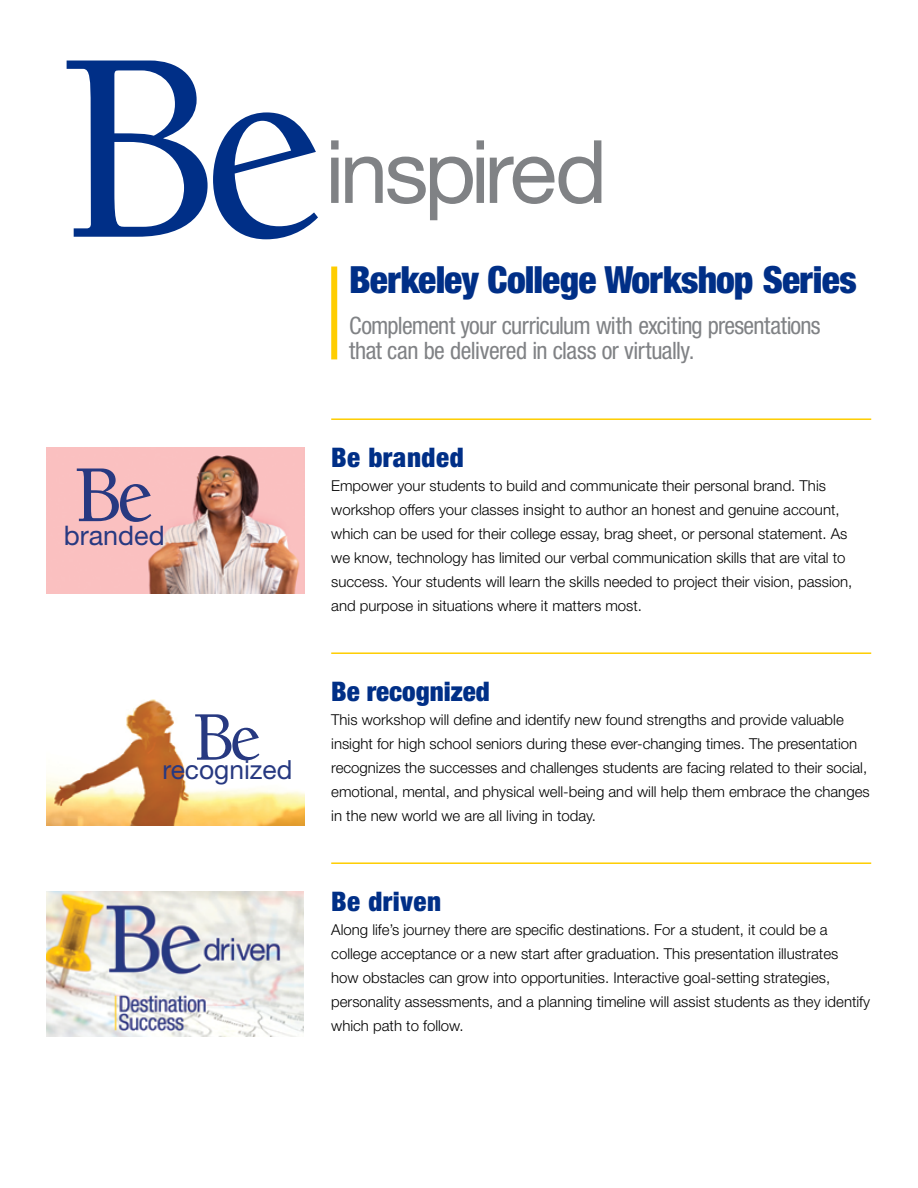
<style>
.page{position:relative;width:918px;height:1188px;background:#fff}
.page>*{position:absolute;margin:0;border:0;box-sizing:border-box;transform-origin:0 0}
.t1{font:261px "Befont webnormal";color:#002f87}
.t2{font:87.6px "Helvetica Neue LT Std";letter-spacing:-.05em;color:#808285}
.t3{font:78px "Befont webnormal";color:#273981}
.t4{font:67.2px "Befont webnormal";color:#273981}
.t5{font:900 condensed 37.5px "Helvetica Neue LT Std";letter-spacing:-.025em;color:#002f87}
.t6{font:900 condensed 27px "Helvetica Neue LT Std";letter-spacing:.02em;color:#002f87}
.t7{font:900 condensed 27px "Helvetica Neue LT Std";color:#002f87}
.t8{font:27px "Helvetica Neue LT Std";color:#273981}
.t9{font:26.4px "Helvetica Neue LT Std";color:#273981}
.t10{font:condensed 24px/25.5px "Helvetica Neue LT Std";letter-spacing:-.03em;color:#808285}
.t11{font:300 15px/24px "Helvetica Neue LT Std";color:#000}
</style>
<div class="page">
<hr style="left:331px;top:418px;width:540px;height:2px;background:#fecd00">
<hr style="left:331px;top:652px;width:540px;height:2px;background:#fecd00">
<hr style="left:331px;top:862px;width:540px;height:2px;background:#fecd00">
<img style="left:47px;top:448px;width:257px;height:146px">
<img style="left:47px;top:891px;width:256px;height:145px">
<img style="left:47px;top:699px;width:257px;height:127px">
<div style="left:331px;top:267px;width:6px;height:92px;background:#fecd00"></div>
<h1 class="t1" style="left:66px;top:-6px;width:254px">Be</h1>
<h1 class="t2" style="left:325px;top:120px;width:284px">inspired</h1>
<h2 class="t5" style="left:349px;top:257px;width:509px">Berkeley College Workshop Series</h2>
<h2 class="t10" style="left:349px;top:312px;width:473px">Complement your curriculum with exciting presentations that can be delivered in class or virtually.</h2>
<h3 class="t3" style="left:77px;top:449px;width:77px">Be</h3>
<h3 class="t8" style="left:64px;top:519px;width:103px">branded</h3>
<h3 class="t4" style="left:195px;top:697px;width:66px">Be</h3>
<h3 class="t9" style="left:162px;top:754px;width:132px">recognized</h3>
<p class="t6" style="left:331px;top:441px;width:134px">Be branded</p>
<p class="t11" style="left:331px;top:474px;width:523px">Empower your students to build and communicate their personal brand. This workshop offers your classes insight to author an honest and genuine account, which can be used for their college essay, brag sheet, or personal statement. As we know, technology has limited our verbal communication skills that are vital to success. Your students will learn the skills needed to project their vision, passion, and purpose in situations where it matters most.</p>
<p class="t7" style="left:331px;top:675px;width:160px">Be recognized</p>
<p class="t11" style="left:331px;top:708px;width:540px">This workshop will define and identify new found strengths and provide valuable insight for high school seniors during these ever-changing times. The presentation recognizes the successes and challenges students are facing related to their social, emotional, mental, and physical well-being and will help them embrace the changes in the new world we are all living in today.</p>
<p class="t6" style="left:331px;top:885px;width:111px">Be driven</p>
<p class="t11" style="left:331px;top:918px;width:540px">Along life’s journey there are specific destinations. For a student, it could be a college acceptance or a new start after graduation. This presentation illustrates<br>how obstacles can grow into opportunities. Interactive goal-setting strategies, personality assessments, and a planning timeline will assist students as they identify which path to follow.</p>
</div>
